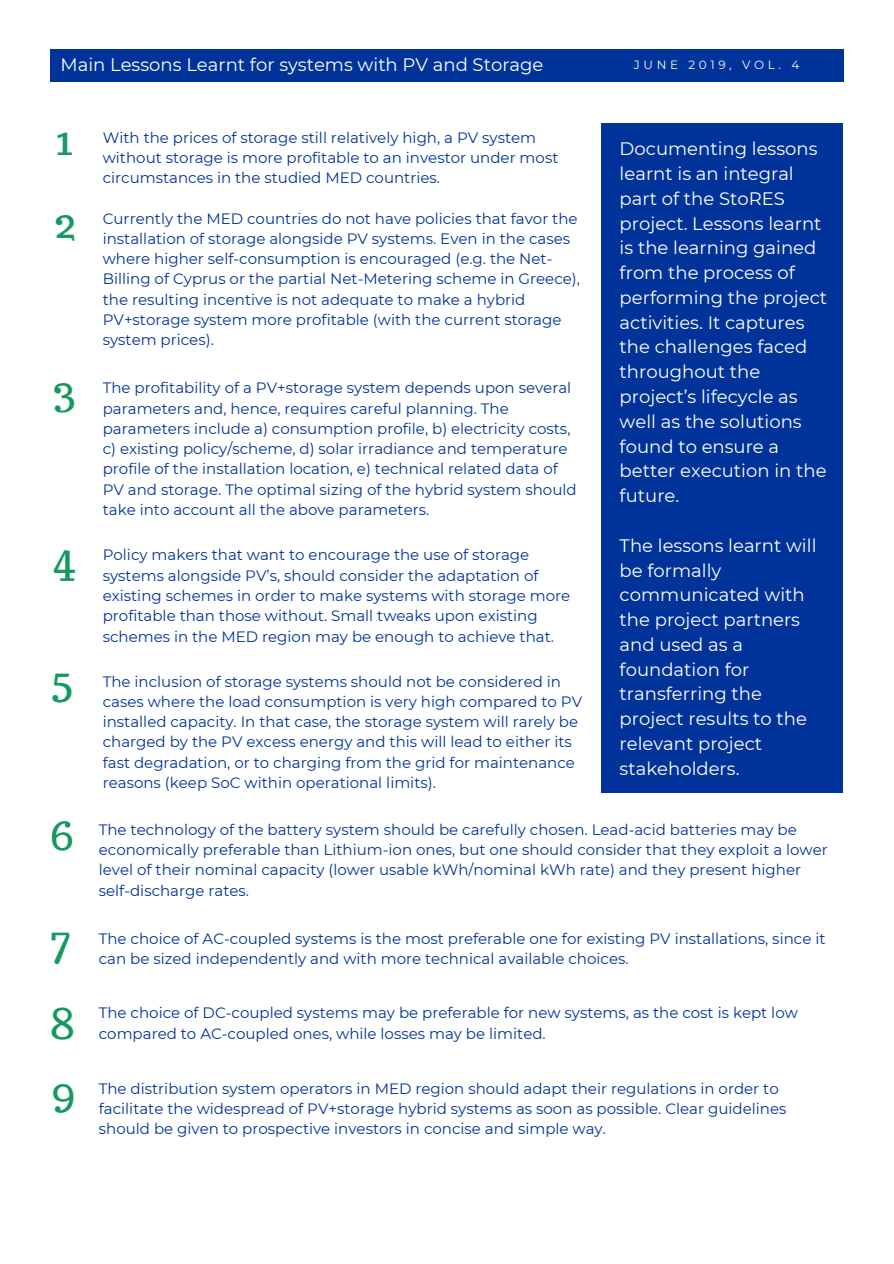
<style>
.page{position:relative;width:894px;height:1264px;background:#fff}
.page>*{position:absolute;margin:0;border:0;box-sizing:border-box;transform-origin:0 0}
.t1{font:42px/83.2px "Trocchi";color:#159961}
.t2{font:18px/24.8px "Montserrat";color:#fff}
.t3{font:15px/20.2px "Montserrat";color:#039}
.t4{font:12px "Montserrat";letter-spacing:.3em;color:#fcfcfc}
</style>
<div class="page">
<div style="left:50px;top:49px;width:793px;height:32px;background:#039"></div>
<div style="left:601px;top:123px;width:241px;height:669px;background:#039"></div>
<p class="t2" style="left:60px;top:52px;width:484px">Main Lessons Learnt for systems with PV and Storage</p>
<p class="t4" style="left:633px;top:57px;width:167px">JUNE 2019, VOL. 4</p>
<h1 class="t1" style="left:54px;top:98px;width:23px">1<br>2</h1>
<h1 class="t1" style="left:53px;top:349px;width:24px">3</h1>
<h1 class="t1" style="left:52px;top:515px;width:24px">4</h1>
<h1 class="t1" style="left:51px;top:639px;width:24px">5</h1>
<h1 class="t1" style="left:49px;top:793px;width:27px">6</h1>
<h1 class="t1" style="left:50px;top:897px;width:27px;line-height:83.7px">7<br>8</h1>
<h1 class="t1" style="left:51px;top:1049px;width:27px">9</h1>
<p class="t3" style="left:103px;top:127px;width:457px">With the prices of storage still relatively high, a PV system without storage is more profitable to an investor under most circumstances in the studied MED countries.</p>
<p class="t3" style="left:103px;top:208px;width:478px">Currently the MED countries do not have policies that favor the installation of storage alongside PV systems. Even in the cases where higher self-consumption is encouraged (e.g. the Net-Billing of Cyprus or the partial Net-Metering scheme in Greece), the resulting incentive is not adequate to make a hybrid PV+storage system more profitable (with the current storage system prices).</p>
<p class="t3" style="left:103px;top:378px;width:475px">The profitability of a PV+storage system depends upon several parameters and, hence, requires careful planning. The parameters include a) consumption profile, b) electricity costs, c) existing policy/scheme, d) solar irradiance and temperature profile of the installation location, e) technical related data of PV and storage. The optimal sizing of the hybrid system should take into account all the above parameters.</p>
<p class="t3" style="left:103px;top:545px;width:469px">Policy makers that want to encourage the use of storage systems alongside PV’s, should consider the adaptation of existing schemes in order to make systems with storage more profitable than those without. Small tweaks upon existing schemes in the MED region may be enough to achieve that.</p>
<p class="t3" style="left:103px;top:671px;width:481px">The inclusion of storage systems should not be considered in cases where the load consumption is very high compared to PV installed capacity. In that case, the storage system will rarely be charged by the PV excess energy and this will lead to either its fast degradation, or to charging from the grid for maintenance reasons (keep SoC within operational limits).</p>
<p class="t3" style="left:99px;top:819px;width:730px">The technology of the battery system should be carefully chosen. Lead-acid batteries may be economically preferable than Lithium-ion ones, but one should consider that they exploit a lower level of their nominal capacity (lower usable kWh/nominal kWh rate) and they present higher self-discharge rates.</p>
<p class="t3" style="left:99px;top:928px;width:728px">The choice of AC-coupled systems is the most preferable one for existing PV installations, since it can be sized independently and with more technical available choices.</p>
<p class="t3" style="left:99px;top:1002px;width:700px">The choice of DC-coupled systems may be preferable for new systems, as the cost is kept low compared to AC-coupled ones, while losses may be limited.</p>
<p class="t2" style="left:619px;top:136px;width:209px">Documenting lessons learnt is an integral part of the StoRES project. Lessons learnt is the learning gained from the process of performing the project activities. It captures the challenges faced throughout the project’s lifecycle as well as the solutions found to ensure a better execution in the future.</p>
<p class="t2" style="left:619px;top:533px;width:198px">The lessons learnt will be formally communicated with the project partners and used as a foundation for transferring the project results to the relevant project stakeholders.</p>
<p class="t3" style="left:99px;top:1078px;width:689px">The distribution system operators in MED region should adapt their regulations in order to facilitate the widespread of PV+storage hybrid systems as soon as possible. Clear guidelines should be given to prospective investors in concise and simple way.</p>
</div>
